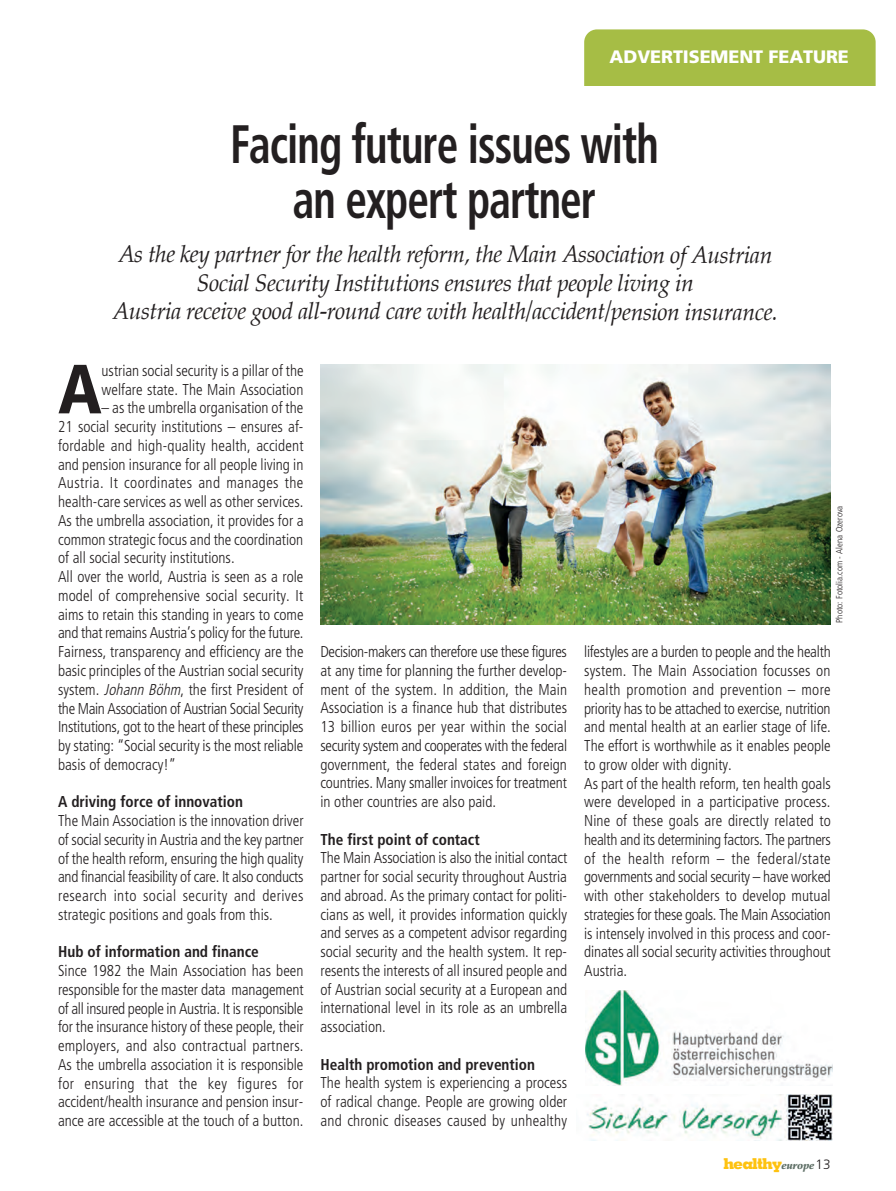
<style>
.page{position:relative;width:896px;height:1191px;background:#fff}
.page>*{position:absolute;margin:0;border:0;box-sizing:border-box;transform-origin:0 0}
.t1{font:900 condensed 69.45px "Frutiger";color:#231f20}
.t2{font:700 condensed 54px/54px "Frutiger";letter-spacing:-.02em;color:#231f20;text-align:center;scale:.8 1}
.t3{font:italic 24px/28.5px "Palatino";letter-spacing:-.02em;color:#231f20;text-align:center;scale:.96 1}
.t4{font:900 18px "Frutiger";letter-spacing:-.005em;color:#fff}
.t5{font:300 condensed 15.75px/18.8px "Frutiger";color:#231f20;text-align:justify}
.t6{font:700 condensed 15.75px "Frutiger";color:#231f20}
.t7{font:800 15px "Memphis";letter-spacing:-.06em;color:#fec210}
.t8{font:300 condensed 9px "Frutiger";color:#231f20}
.s1{font-style:italic}
.s2{font-family:"Palatino";font-weight:900;font-style:italic;font-size:10.5px;color:#5d6e65}
.s3{font-family:"Frutiger";font-weight:300;font-size:13.5px;color:#231f20}
</style>
<div class="page">
<div style="left:584px;top:29px;width:291px;height:74px;background:#a6bd45;border-radius:13px"></div>
<div style="left:576px;top:86px;width:320px;height:68px;background:#fff"></div>
<img style="left:320px;top:364px;width:510px;height:260px">
<img style="left:585px;top:990px;width:247px;height:95px">
<img style="left:587px;top:1094px;width:246px;height:46px">
<p class="t4" style="left:609px;top:49px;width:241px">ADVERTISEMENT FEATURE</p>
<h2 class="t2" style="left:230px;top:122px;width:538px">Facing future issues with an expert partner</h2>
<h3 class="t3" style="left:113px;top:241px;width:695px">As the key partner for the health reform, the Main Association of Austrian<br>Social Security Institutions ensures that people living in<br>Austria receive good all-round care with health/accident/pension insurance.</h3>
<h1 class="t1" style="left:58px;top:361px;width:45px">A</h1>
<p class="t5" style="left:102px;top:362px;width:204px">ustrian social security is a pillar of the welfare state. The Main Association</p>
<p class="t5" style="left:58px;top:400px;width:247px;text-align:left;text-indent:44px">– as the umbrella organisation of the 21 social security institutions – ensures af&shy;fordable and high-quality health, accident and pension insurance for all people living in Austria. It coordinates and manages the health-care services as well as other services.<br>As the umbrella association, it provides for a common strategic focus and the coordination of all social security institutions.<br>All over the world, Austria is seen as a role model of comprehensive social security. It aims to retain this standing in years to come and that remains Austria’s policy for the future.<br>Fairness, transparency and efficiency are the basic principles of the Austrian social security system. <span class="s1">Johann Böhm</span>, the first President of the Main Association of Austrian Social Security Institutions, got to the heart of these principles by stating: “Social security is the most reliable basis of democracy!”</p>
<p class="t6" style="left:58px;top:795px;width:186px">A driving force of innovation</p>
<p class="t5" style="left:58px;top:812px;width:247px">The Main Association is the innovation driver of social security in Austria and the key partner of the health reform, ensuring the high quality and financial feasibility of care. It also conducts research into social security and derives strategic positions and goals from this.</p>
<p class="t6" style="left:58px;top:945px;width:202px">Hub of information and finance</p>
<p class="t5" style="left:58px;top:962px;width:247px">Since 1982 the Main Association has been responsible for the master data management of all insured people in Austria. It is responsible for the insurance history of these people, their employers, and also contractual partners.<br>As the umbrella association it is responsible for ensuring that the key figures for accident/health insurance and pension insur&shy;ance are accessible at the touch of a button.</p>
<p class="t5" style="left:320px;top:643px;width:248px">Decision-makers can therefore use these figures at any time for planning the further develop&shy;ment of the system. In addition, the Main Association is a finance hub that distributes 13 billion euros per year within the social security system and cooperates with the federal government, the federal states and foreign countries. Many smaller invoices for treatment in other countries are also paid.</p>
<p class="t6" style="left:320px;top:832px;width:161px">The first point of contact</p>
<p class="t5" style="left:320px;top:849px;width:248px">The Main Association is also the initial contact partner for social security throughout Austria and abroad. As the primary contact for politi&shy;cians as well, it provides information quickly and serves as a competent advisor regarding social security and the health system. It rep&shy;resents the interests of all insured people and of Austrian social security at a European and international level in its role as an umbrella association.</p>
<p class="t6" style="left:320px;top:1057px;width:216px">Health promotion and prevention</p>
<p class="t5" style="left:320px;top:1074px;width:248px">The health system is experiencing a process of radical change. People are growing older and chronic diseases caused by unhealthy</p>
<p class="t8" style="left:836px;top:622px;width:119px;rotate:-90deg">Photo: Fotolia.com - Alena Ozerova</p>
<p class="t5" style="left:584px;top:643px;width:248px;text-align:left">lifestyles are a burden to people and the health system. The Main Association focusses on health promotion and prevention – more priority has to be attached to exercise, nutrition and mental health at an earlier stage of life.<br>The effort is worthwhile as it enables people to grow older with dignity.<br>As part of the health reform, ten health goals were developed in a participative process.<br>Nine of these goals are directly related to health and its determining factors. The partners of the health reform – the federal/state governments and social security – have worked with other stakeholders to develop mutual strategies for these goals. The Main Association is intensely involved in this process and coor&shy;dinates all social security activities throughout Austria.</p>
<p class="t7" style="left:723px;top:1158px;width:109px">healthy<span class="s2">europe</span><span class="s3">13</span></p>
</div>
